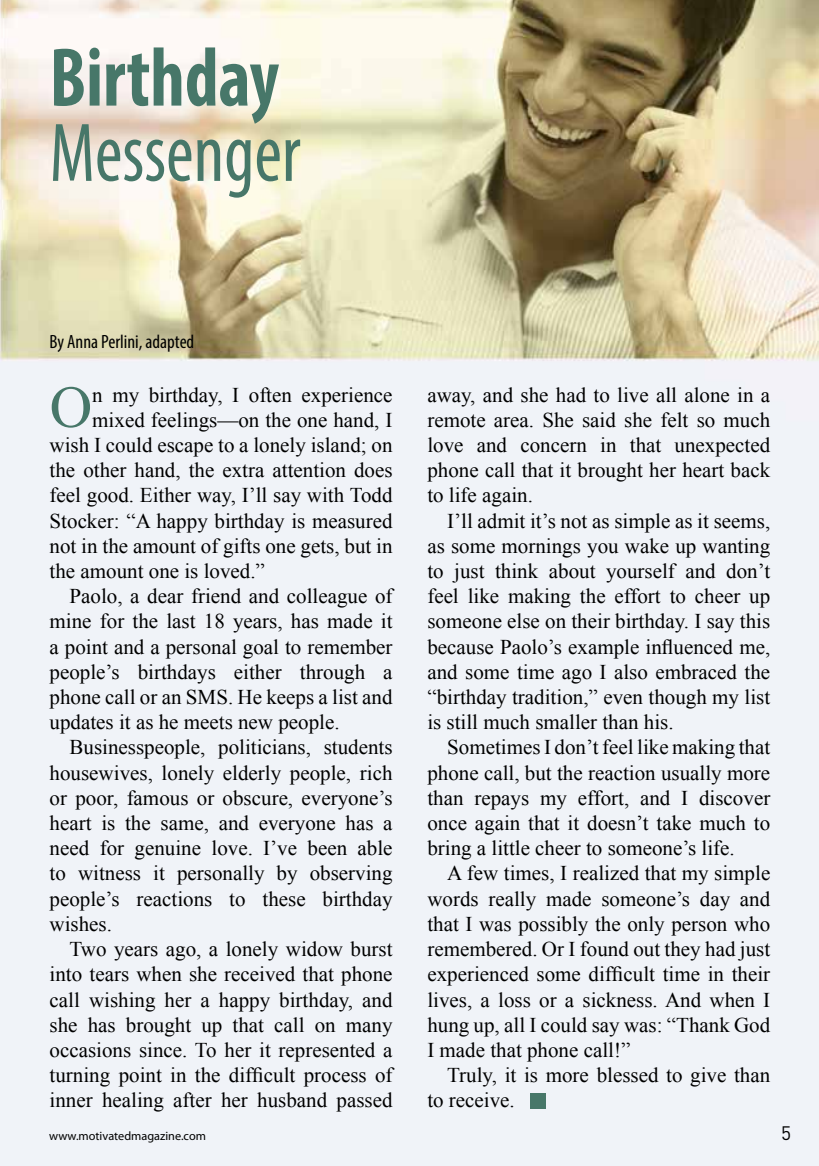
<style>
.page{position:relative;width:819px;height:1166px;background:#fff}
.page>*{position:absolute;margin:0;border:0;box-sizing:border-box;transform-origin:0 0}
.t1{font:condensed 84px "Myriad Pro";color:#477769;scale:.9 1}
.t2{font:700 condensed 84px "Myriad Pro";color:#477769;scale:.9 1}
.t3{font:58.98px "Times New Roman";color:#477769}
.t4{font:21px/25.2px "Times New Roman";color:#000;text-align:justify}
.t5{font:condensed 19.25px "Myriad Pro";color:#000}
.t6{font:19.25px "DIN Pro";color:#000}
.t7{font:12.25px "Myriad Pro";color:#000}
</style>
<div class="page">
<img style="left:0;top:0;width:819px;height:1166px">
<div style="left:530px;top:1093px;width:16px;height:15px;background:#477769"></div>
<h1 class="t2" style="left:50px;top:25px;width:256px">Birthday</h1>
<h1 class="t1" style="left:50px;top:102px;width:280px">Messenger</h1>
<p class="t5" style="left:50px;top:330px;width:146px">By Anna Perlini, adapted</p>
<h2 class="t3" style="left:50px;top:367px;width:44px">O</h2>
<p class="t4" style="left:92px;top:382px;width:302px">n my birthday, I often experience</p>
<p class="t4" style="left:92px;top:407px;width:302px">mixed feelings—on the one hand, I</p>
<p class="t4" style="left:50px;top:432px;width:344px">wish I could escape to a lonely island; on</p>
<p class="t4" style="left:50px;top:457px;width:344px">the other hand, the extra attention does</p>
<p class="t4" style="left:50px;top:482px;width:344px">feel good. Either way, I’ll say with Todd</p>
<p class="t4" style="left:50px;top:508px;width:344px">Stocker: “A happy birthday is measured</p>
<p class="t4" style="left:50px;top:533px;width:344px">not in the amount of gifts one gets, but in</p>
<p class="t4" style="left:50px;top:558px;width:217px">the amount one is loved.”</p>
<p class="t4" style="left:69px;top:583px;width:324px">Paolo, a dear friend and colleague of</p>
<p class="t4" style="left:50px;top:608px;width:344px">mine for the last 18 years, has made it</p>
<p class="t4" style="left:50px;top:634px;width:344px">a point and a personal goal to remember</p>
<p class="t4" style="left:50px;top:659px;width:344px">people’s birthdays either through a</p>
<p class="t4" style="left:50px;top:684px;width:344px">phone call or an SMS. He keeps a list and</p>
<p class="t4" style="left:50px;top:709px;width:291px">updates it as he meets new people.</p>
<p class="t4" style="left:69px;top:734px;width:324px">Businesspeople, politicians, students</p>
<p class="t4" style="left:50px;top:760px;width:344px">housewives, lonely elderly people, rich</p>
<p class="t4" style="left:50px;top:785px;width:344px">or poor, famous or obscure, everyone’s</p>
<p class="t4" style="left:50px;top:810px;width:344px">heart is the same, and everyone has a</p>
<p class="t4" style="left:50px;top:835px;width:344px">need for genuine love. I’ve been able</p>
<p class="t4" style="left:50px;top:860px;width:344px">to witness it personally by observing</p>
<p class="t4" style="left:50px;top:886px;width:344px">people’s reactions to these birthday</p>
<p class="t4" style="left:50px;top:911px;width:64px">wishes.</p>
<p class="t4" style="left:69px;top:936px;width:324px">Two years ago, a lonely widow burst</p>
<p class="t4" style="left:50px;top:961px;width:344px">into tears when she received that phone</p>
<p class="t4" style="left:50px;top:986px;width:344px">call wishing her a happy birthday, and</p>
<p class="t4" style="left:50px;top:1012px;width:344px">she has brought up that call on many</p>
<p class="t4" style="left:50px;top:1037px;width:344px">occasions since. To her it represented a</p>
<p class="t4" style="left:50px;top:1062px;width:344px">turning point in the difficult process of</p>
<p class="t4" style="left:50px;top:1087px;width:344px">inner healing after her husband passed</p>
<p class="t4" style="left:427px;top:382px;width:344px">away, and she had to live all alone in a remote area. She said she felt so much love and concern in that unexpected phone call that it brought her heart back to life again.</p>
<p class="t4" style="left:427px;top:508px;width:344px;text-indent:20px">I’ll admit it’s not as simple as it seems, as some mornings you wake up wanting to just think about yourself and don’t feel like making the effort to cheer up someone else on their birthday. I say this because Paolo’s example influenced me, and some time ago I also embraced the “birthday tradition,” even though my list is still much smaller than his.</p>
<p class="t4" style="left:427px;top:734px;width:344px;text-indent:20px">Sometimes I don’t feel like making that phone call, but the reaction usually more than repays my effort, and I discover once again that it doesn’t take much to bring a little cheer to someone’s life.</p>
<p class="t4" style="left:427px;top:860px;width:344px;text-indent:20px">A few times, I realized that my simple words really made someone’s day and that I was possibly the only person who remembered. Or I found out they had just experienced some difficult time in their lives, a loss or a sickness. And when I hung up, all I could say was: “Thank God I made that phone call!”</p>
<p class="t4" style="left:427px;top:1062px;width:344px;text-indent:20px">Truly, it is more blessed to give than to receive.</p>
<p class="t7" style="left:49px;top:1128px;width:158px">www.motivatedmagazine.com</p>
<p class="t6" style="left:781px;top:1120px;width:12px">5</p>
</div>
